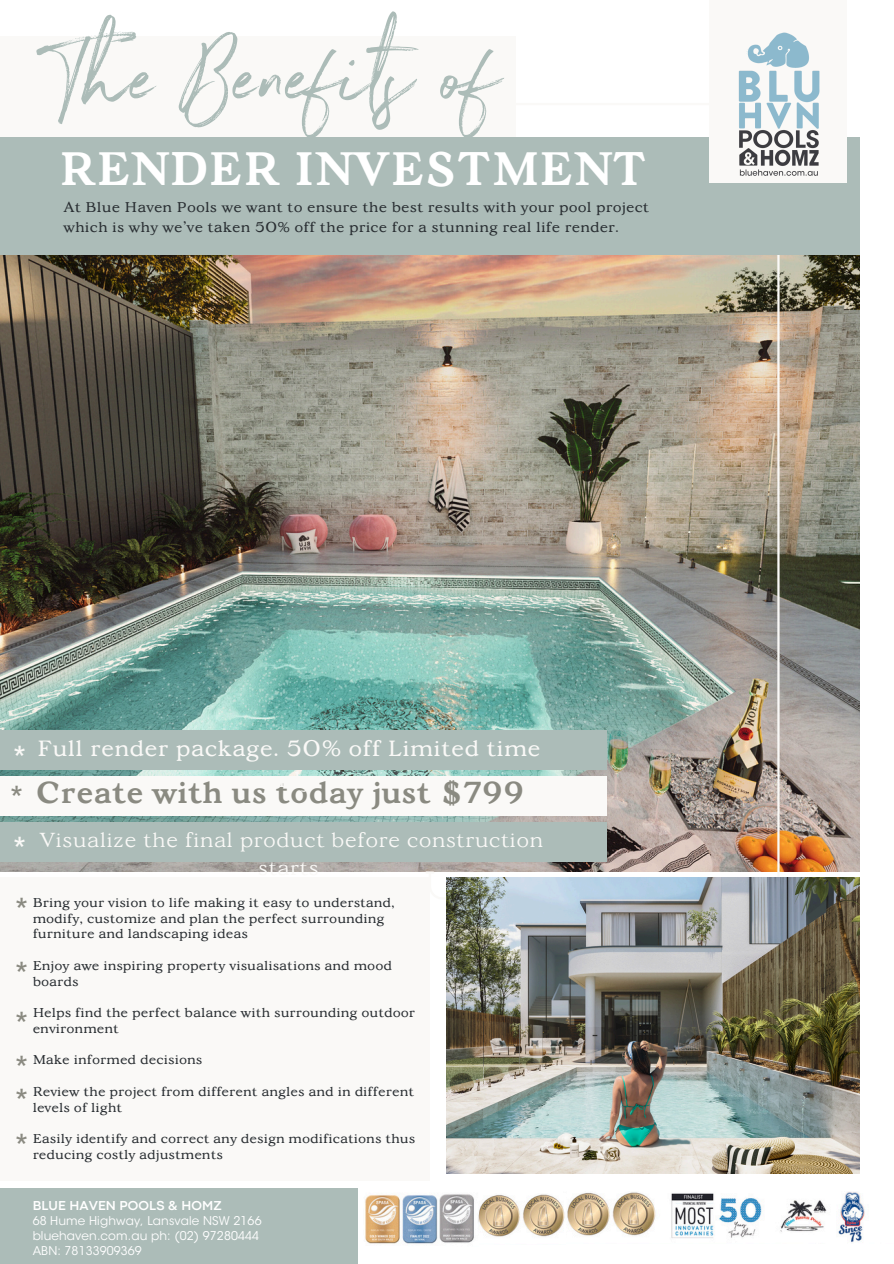
<style>
.page{position:relative;width:894px;height:1264px;background:#fff}
.page>*{position:absolute;margin:0;border:0;box-sizing:border-box;transform-origin:0 0}
.t1{font:106.05px "Northwell";letter-spacing:.005em;color:#acbcb8}
.t2{font:700 48.6px "Velour Raw";letter-spacing:.005em;color:#fff}
.t3{font:700 31.5px "Velour Raw";letter-spacing:.01em;color:#8a8a81}
.t4{font:500 24px "Velour Raw";letter-spacing:.01em;color:#faf9f7}
.t5{font:700 24px "Roboto";color:#8a8a81}
.t6{font:700 24px "Roboto";color:#faf9f7}
.t7{font:22.05px/28.2px "Velour Raw";letter-spacing:.01em;color:#faf9f7;text-align:center}
.t8{font:500 15.3px/20.1px "Velour Raw";letter-spacing:.01em;color:#292e32}
.t9{font:500 13.95px/15.8px "Velour Raw";color:#292e32}
.t10{font:700 13.5px "Codec Pro";letter-spacing:.01em;color:#fff}
.t11{font:12px "ITC Avant Garde Std";letter-spacing:.01em;color:#fff}
</style>
<div class="page">
<img style="left:0;top:255px;width:859px;height:616px">
<div style="left:0;top:1188px;width:357px;height:75px;background:#acbcb8"></div>
<div style="left:0;top:877px;width:429px;height:303px;background:#faf9f7"></div>
<img style="left:427px;top:255px;width:353px;height:617px">
<img style="left:567px;top:1191px;width:298px;height:52px">
<img style="left:446px;top:877px;width:413px;height:296px">
<div style="left:0;top:36px;width:515px;height:101px;background:#faf9f7"></div>
<div style="left:0;top:137px;width:859px;height:118px;background:#acbcb8"></div>
<div style="left:709px;top:0;width:137px;height:183px;background:#faf9f7"></div>
<img style="left:738px;top:32px;width:82px;height:144px">
<div style="left:0;top:776px;width:606px;height:39px;background:#faf9f7"></div>
<div style="left:0;top:730px;width:606px;height:39px;background:#acbcb8"></div>
<div style="left:0;top:822px;width:606px;height:39px;background:#acbcb8"></div>
<img style="left:478px;top:1194px;width:87px;height:43px">
<img style="left:365px;top:1194px;width:109px;height:50px">
<h5 class="t1" style="left:52px;top:0;width:450px">The Benefits of</h5>
<p class="t2" style="left:59px;top:149px;width:589px">RENDER INVESTMENT</p>
<h5 class="t8" style="left:63px;top:198px;width:587px">At Blue Haven Pools we want to ensure the best results with your pool project which is why we’ve taken 50% off the price for a stunning real life render.</h5>
<h5 class="t6" style="left:14px;top:740px;width:12px">*</h5>
<p class="t5" style="left:11px;top:781px;width:12px">*</p>
<p class="t6" style="left:14px;top:831px;width:12px">*</p>
<h5 class="t4" style="left:37px;top:738px;width:504px">Full render package. 50% off Limited time</h5>
<h5 class="t3" style="left:36px;top:780px;width:490px">Create with us today just $799</h5>
<h5 class="t7" style="left:40px;top:827px;width:505px">Visualize the final product before construction starts</h5>
<h3 class="t9" style="left:33px;top:895px;width:363px">Bring your vision to life making it easy to understand, modify, customize and plan the perfect surrounding furniture and landscaping ideas</h3>
<p class="t9" style="left:33px;top:958px;width:361px">Enjoy awe inspiring property visualisations and mood boards</p>
<h4 class="t9" style="left:33px;top:1006px;width:384px">Helps find the perfect balance with surrounding outdoor environment</h4>
<p class="t9" style="left:33px;top:1053px;width:171px">Make informed decisions</p>
<p class="t9" style="left:33px;top:1084px;width:383px">Review the project from different angles and in different levels of light</p>
<p class="t9" style="left:33px;top:1132px;width:384px">Easily identify and correct any design modifications thus reducing costly adjustments</p>
<p class="t5" style="left:16px;top:892px;width:12px">*</p>
<p class="t5" style="left:16px;top:956px;width:12px">*</p>
<p class="t5" style="left:16px;top:1006px;width:12px">*</p>
<p class="t5" style="left:16px;top:1050px;width:12px">*</p>
<p class="t5" style="left:16px;top:1083px;width:12px">*</p>
<p class="t5" style="left:16px;top:1128px;width:12px">*</p>
<h5 class="t10" style="left:33px;top:1200px;width:190px">BLUE HAVEN POOLS &amp; HOMZ</h5>
<p class="t11" style="left:33px;top:1216px;width:230px">68 Hume Highway, Lansvale NSW 2166</p>
<h4 class="t11" style="left:33px;top:1231px;width:228px">bluehaven.com.au ph: (02) 97280444</h4>
<p class="t11" style="left:33px;top:1246px;width:111px">ABN: 78133909369</p>
</div>
